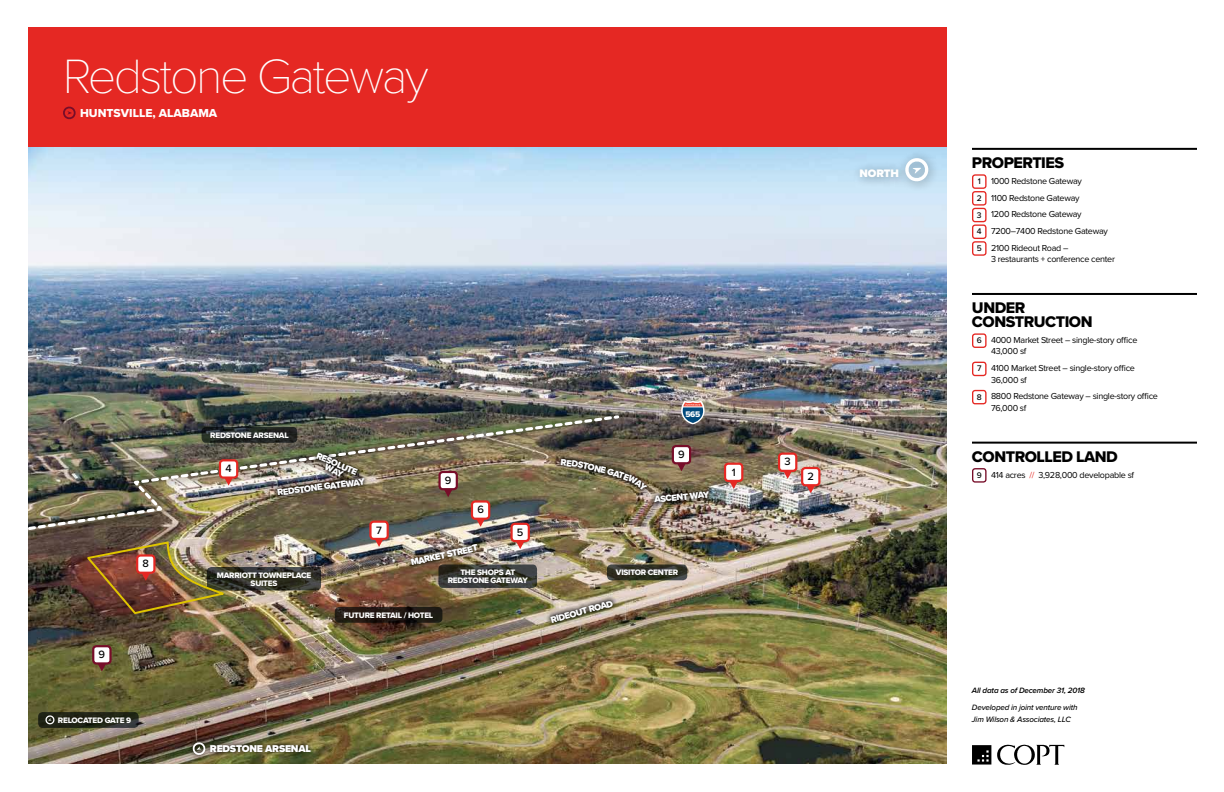
<style>
.page{position:relative;width:1224px;height:792px;background:#fff}
.page>*{position:absolute;margin:0;border:0;box-sizing:border-box;transform-origin:0 0}
.t1{font:100 50px "Proxima Nova T";letter-spacing:-.05em;color:#fff}
.t2{font:16px/14px "Proxima Nova Extrabld";letter-spacing:-.03em;color:#000}
.t3{font:12px "Proxima Nova Extrabld";color:#fff}
.t4{font:900 11.3px "Proxima Nova";letter-spacing:-.01em;color:#fff}
.t5{font:500 11px "Proxima Nova";color:#000}
.t6{font:900 10.2px "Proxima Nova";letter-spacing:-.02em;color:#fff}
.t7{font:9px/16.7px "Proxima Nova";letter-spacing:-.03em;color:#000}
.t8{font:9px/7px "Proxima Nova Extrabld";color:#fff;text-align:center}
.t9{font:8.4px "Proxima Nova Extrabld";color:#fff}
.t10{font:8.2px/8.2px "Proxima Nova Extrabld";letter-spacing:-.03em;color:#fff;text-align:center}
.t11{font:italic 500 8px/11.5px "Proxima Nova";letter-spacing:-.02em;color:#000}
.t12{font:italic 600 8px "Proxima Nova";letter-spacing:-.02em;color:#000}
.s1{font-weight:500;font-size:8.4px}
.s2{color:#e52823}
</style>
<div class="page">
<div style="left:27px;top:27px;width:919px;height:121px;background:#e52823"></div>
<svg style="left:972px;top:745px;width:19px;height:20px"></svg>
<svg style="left:997px;top:745px;width:67px;height:20px"></svg>
<img style="left:28px;top:148px;width:918px;height:616px">
<img style="left:28px;top:406px;width:600px;height:240px">
<img style="left:28px;top:413px;width:593px;height:226px">
<svg style="left:63px;top:106px;width:13px;height:14px"></svg>
<hr style="left:972px;top:148px;width:225px;height:2px;background:#000">
<hr style="left:972px;top:293px;width:225px;height:2px;background:#000">
<hr style="left:972px;top:442px;width:225px;height:2px;background:#000">
<div style="left:972px;top:174px;width:15px;height:15px;border:1px solid #e52823;border-radius:3px"></div>
<div style="left:972px;top:191px;width:15px;height:15px;border:1px solid #e52823;border-radius:3px"></div>
<div style="left:972px;top:208px;width:15px;height:14px;border:1px solid #e52823;border-radius:3px"></div>
<div style="left:972px;top:224px;width:15px;height:15px;border:1px solid #e52823;border-radius:3px"></div>
<div style="left:972px;top:241px;width:15px;height:15px;border:1px solid #e52823;border-radius:3px"></div>
<div style="left:972px;top:333px;width:15px;height:15px;border:1px solid #e52823;border-radius:3px"></div>
<div style="left:972px;top:362px;width:15px;height:14px;border:1px solid #e52823;border-radius:3px"></div>
<div style="left:972px;top:390px;width:15px;height:14px;border:1px solid #e52823;border-radius:3px"></div>
<div style="left:972px;top:468px;width:15px;height:15px;border:1px solid #770d29;border-radius:3px"></div>
<div style="left:725px;top:464px;width:17px;height:17px;background:#fff;border-radius:3px"></div>
<div style="left:724px;top:463px;width:19px;height:19px;border:2px solid #e52823;border-radius:3px"></div>
<svg style="left:729px;top:481px;width:9px;height:8px"></svg>
<div style="left:802px;top:468px;width:17px;height:17px;background:#fff;border-radius:3px"></div>
<div style="left:801px;top:467px;width:20px;height:19px;border:2px solid #e52823;border-radius:3px"></div>
<svg style="left:806px;top:485px;width:9px;height:8px"></svg>
<div style="left:779px;top:454px;width:17px;height:17px;background:#fff;border-radius:3px"></div>
<div style="left:778px;top:453px;width:19px;height:19px;border:2px solid #e52823;border-radius:3px"></div>
<svg style="left:783px;top:470px;width:9px;height:9px"></svg>
<svg style="left:681px;top:401px;width:24px;height:23px"></svg>
<svg style="left:607px;top:564px;width:80px;height:16px"></svg>
<svg style="left:38px;top:712px;width:101px;height:16px"></svg>
<svg style="left:44px;top:714px;width:12px;height:12px"></svg>
<svg style="left:188px;top:738px;width:127px;height:21px"></svg>
<svg style="left:191px;top:741px;width:16px;height:16px"></svg>
<div style="left:852px;top:150px;width:88px;height:43px;background:#000;opacity:.4"></div>
<svg style="left:902px;top:154px;width:30px;height:31px"></svg>
<div style="left:93px;top:646px;width:18px;height:17px;background:#fff;border-radius:3px"></div>
<div style="left:92px;top:645px;width:20px;height:20px;border:2px solid #770d29;border-radius:3px"></div>
<svg style="left:97px;top:663px;width:9px;height:8px"></svg>
<svg style="left:650px;top:487px;width:63px;height:20px"></svg>
<svg style="left:647px;top:454px;width:5px;height:40px"></svg>
<div style="left:673px;top:446px;width:17px;height:17px;background:#fff;border-radius:3px"></div>
<div style="left:672px;top:445px;width:19px;height:19px;border:2px solid #770d29;border-radius:3px"></div>
<svg style="left:677px;top:463px;width:9px;height:8px"></svg>
<img style="left:28px;top:414px;width:619px;height:217px">
<h1 class="t1" style="left:63px;top:39px;width:367px">Redstone Gateway</h1>
<h3 class="t3" style="left:80px;top:104px;width:139px">HUNTSVILLE, ALABAMA</h3>
<p class="t4" style="left:860px;top:165px;width:41px">NORTH</p>
<p class="t5" style="left:143px;top:555px;width:8px">8</p>
<p class="t5" style="left:99px;top:646px;width:8px">9</p>
<p class="t10" style="left:58px;top:716px;width:75px">RELOCATED GATE 9</p>
<p class="t10" style="left:210px;top:431px;width:80px">REDSTONE ARSENAL</p>
<p class="t5" style="left:226px;top:460px;width:8px">4</p>
<p class="t8" style="left:318px;top:452px;width:45px;rotate:23deg">RESOLUTE<br>WAY</p>
<p class="t8" style="left:277px;top:489px;width:89px;rotate:-7deg">REDSTONE GATEWAY</p>
<p class="t5" style="left:376px;top:522px;width:7px">7</p>
<p class="t5" style="left:445px;top:472px;width:8px">9</p>
<p class="t5" style="left:477px;top:501px;width:8px">6</p>
<p class="t8" style="left:410px;top:559px;width:70px;rotate:-13deg">MARKET STREET</p>
<p class="t5" style="left:517px;top:524px;width:8px">5</p>
<p class="t10" style="left:217px;top:571px;width:96px">MARRIOTT TOWNEPLACE<br>SUITES</p>
<p class="t10" style="left:448px;top:568px;width:81px">THE SHOPS AT<br>REDSTONE GATEWAY</p>
<p class="t10" style="left:344px;top:611px;width:91px">FUTURE RETAIL / HOTEL</p>
<p class="t8" style="left:589px;top:463px;width:28px;rotate:14deg">ONE G</p>
<p class="t9" style="left:686px;top:408px;width:16px">565</p>
<p class="t5" style="left:678px;top:446px;width:8px">9</p>
<p class="t8" style="left:654px;top:496px;width:56px;rotate:-5deg">ASCENT WAY</p>
<p class="t5" style="left:732px;top:464px;width:5px">1</p>
<p class="t10" style="left:616px;top:568px;width:64px">VISITOR CENTER</p>
<p class="t8" style="left:550px;top:616px;width:65px;rotate:-15deg">RIDEOUT ROAD</p>
<p class="t6" style="left:210px;top:741px;width:103px">REDSTONE ARSENAL</p>
<p class="t5" style="left:785px;top:454px;width:8px">3</p>
<p class="t5" style="left:808px;top:468px;width:8px">2</p>
<h2 class="t2" style="left:972px;top:155px;width:94px">PROPERTIES</h2>
<p class="t7" style="left:977px;top:172px;width:133px"><span class="s1">1</span> 1000 Redstone Gateway<br><span class="s1">2</span> 1100 Redstone Gateway<br><span class="s1">3</span> 1200 Redstone Gateway<br><span class="s1">4</span> 7200–7400 Redstone Gateway<br><span class="s1">5</span> 2100 Rideout Road –</p>
<p class="t7" style="left:991px;top:251px;width:126px">3 restaurants + conference center</p>
<h2 class="t2" style="left:972px;top:300px;width:122px">UNDER<br>CONSTRUCTION</h2>
<p class="t7" style="left:991px;top:334px;width:148px;line-height:11.5px;text-indent:-14px"><span class="s1">6</span> 4000 Market Street – single-story office<br>43,000 sf</p>
<p class="t7" style="left:991px;top:362px;width:145px;line-height:11.5px;text-indent:-14px"><span class="s1">7</span> 4100 Market Street – single-story office<br>36,000 sf</p>
<p class="t7" style="left:991px;top:390px;width:168px;line-height:11.5px;text-indent:-14px"><span class="s1">8</span> 8800 Redstone Gateway – single-story office<br>76,000 sf</p>
<h2 class="t2" style="left:972px;top:449px;width:147px">CONTROLLED LAND</h2>
<p class="t7" style="left:977px;top:466px;width:159px"><span class="s1">9</span> 414 acres <span class="s2">//</span> 3,928,000 developable sf</p>
<p class="t12" style="left:972px;top:685px;width:114px">All data as of December 31, 2018</p>
<p class="t11" style="left:972px;top:701px;width:107px">Developed in joint venture with<br>Jim Wilson &amp; Associates, LLC</p>
</div>
